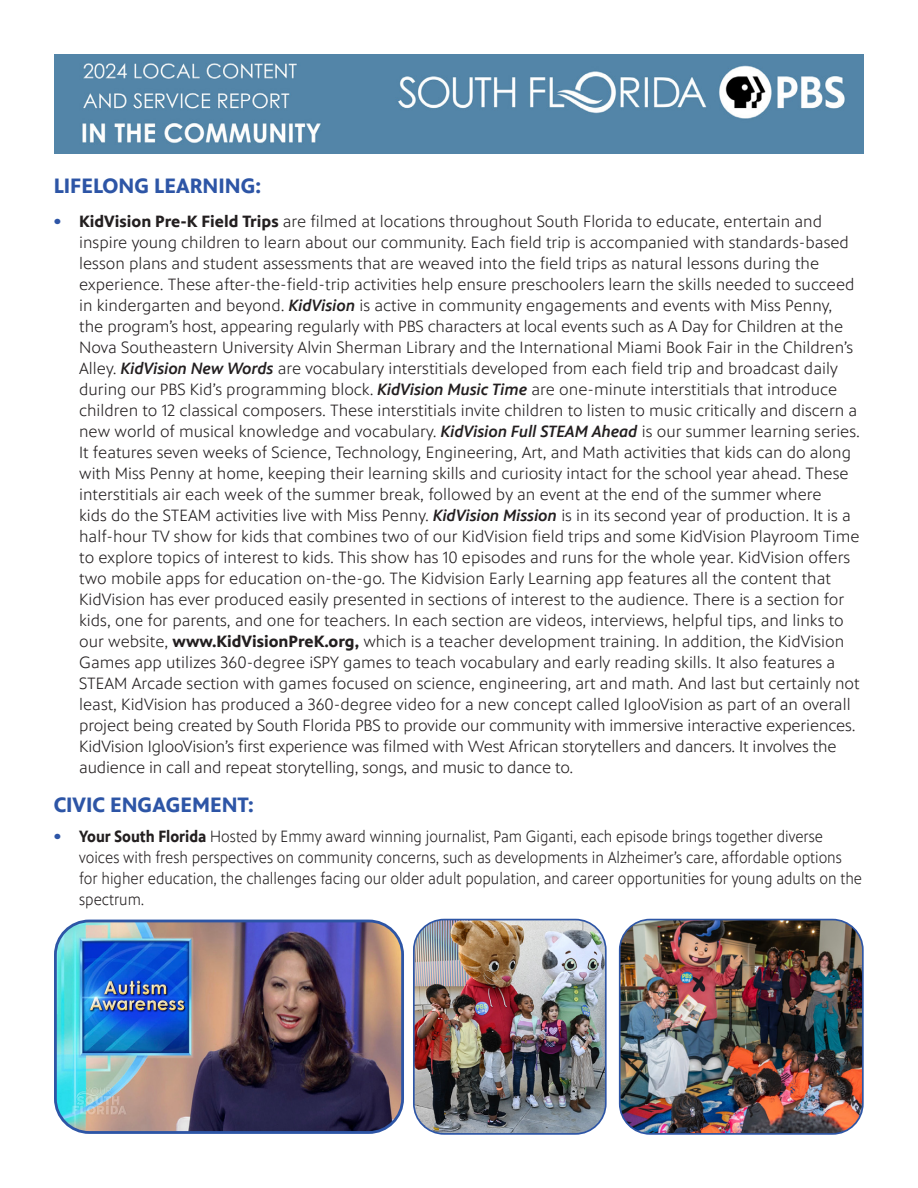
<style>
.page{position:relative;width:918px;height:1188px;background:#fff}
.page>*{position:absolute;margin:0;border:0;box-sizing:border-box;transform-origin:0 0}
.t1{font:700 21px "PBS Sans";color:#2d55a6}
.t2{font:300 16.5px/21px "PBS Sans";color:#231f20}
.t3{font:300 16.5px/21px "PBS Sans";color:#231f20;scale:.9 1}
.s1{font-weight:900;color:#2d55a6}
.s2{font-weight:700}
.s3{font-weight:500;font-style:italic}
</style>
<div class="page">
<img style="left:54px;top:54px;width:810px;height:100px">
<img style="left:55px;top:921px;width:348px;height:209px">
<div style="left:54px;top:920px;width:350px;height:214px;border:3px solid #2d55a6;border-radius:34px"></div>
<img style="left:414px;top:920px;width:190px;height:212px">
<div style="left:413px;top:919px;width:194px;height:216px;border:2px solid #2d55a6;border-radius:30px"></div>
<img style="left:620px;top:920px;width:241px;height:212px">
<div style="left:619px;top:919px;width:245px;height:216px;border:2px solid #2d55a6;border-radius:30px"></div>
<p class="t1" style="left:54px;top:174px;width:209px">LIFELONG LEARNING:</p>
<p class="t2" style="left:79px;top:211px;width:771px;text-indent:-26px"><span class="s1">•</span> <span class="s2">KidVision Pre-K Field Trips</span> are filmed at locations throughout South Florida to educate, entertain and inspire young children to learn about our community. Each field trip is accompanied with standards-based lesson plans and student assessments that are weaved into the field trips as natural lessons during the</p>
<p class="t2" style="left:79px;top:274px;width:782px">experience. These after-the-field-trip activities help ensure preschoolers learn the skills needed to succeed in kindergarten and beyond. <span class="s3">KidVision</span> is active in community engagements and events with Miss Penny, the program’s host, appearing regularly with PBS characters at local events such as A Day for Children at the Nova Southeastern University Alvin Sherman Library and the International Miami Book Fair in the Children’s Alley. <span class="s3">KidVision New Words</span> are vocabulary interstitials developed from each field trip and broadcast daily during our PBS Kid’s programming block. <span class="s3">KidVision Music Time</span> are one-minute interstitials that introduce children to 12 classical composers. These interstitials invite children to listen to music critically and discern a new world of musical knowledge and vocabulary. <span class="s3">KidVision Full STEAM Ahead</span> is our summer learning series.<br>It features seven weeks of Science, Technology, Engineering, Art, and Math activities that kids can do along with Miss Penny at home, keeping their learning skills and curiosity intact for the school year ahead. These interstitials air each week of the summer break, followed by an event at the end of the summer where<br>kids do the STEAM activities live with Miss Penny. <span class="s3">KidVision Mission</span> is in its second year of production. It is a half-hour TV show for kids that combines two of our KidVision field trips and some KidVision Playroom Time to explore topics of interest to kids. This show has 10 episodes and runs for the whole year. KidVision offers two mobile apps for education on-the-go. The Kidvision Early Learning app features all the content that KidVision has ever produced easily presented in sections of interest to the audience. There is a section for kids, one for parents, and one for teachers. In each section are videos, interviews, helpful tips, and links to our website, <span class="s2">www.KidVisionPreK.org,</span> which is a teacher development training. In addition, the KidVision Games app utilizes 360-degree iSPY games to teach vocabulary and early reading skills. It also features a STEAM Arcade section with games focused on science, engineering, art and math. And last but certainly not least, KidVision has produced a 360-degree video for a new concept called IglooVision as part of an overall project being created by South Florida PBS to provide our community with immersive interactive experiences.<br>KidVision IglooVision’s first experience was filmed with West African storytellers and dancers. It involves the audience in call and repeat storytelling, songs, and music to dance to.</p>
<p class="t1" style="left:54px;top:793px;width:202px">CIVIC ENGAGEMENT:</p>
<p class="t3" style="left:79px;top:826px;width:871px;text-indent:-26px"><span class="s1">•</span> <span class="s2">Your South Florida</span> Hosted by Emmy award winning journalist, Pam Giganti, each episode brings together diverse voices with fresh perspectives on community concerns, such as developments in Alzheimer’s care, affordable options for higher education, the challenges facing our older adult population, and career opportunities for young adults on the spectrum.</p>
</div>
